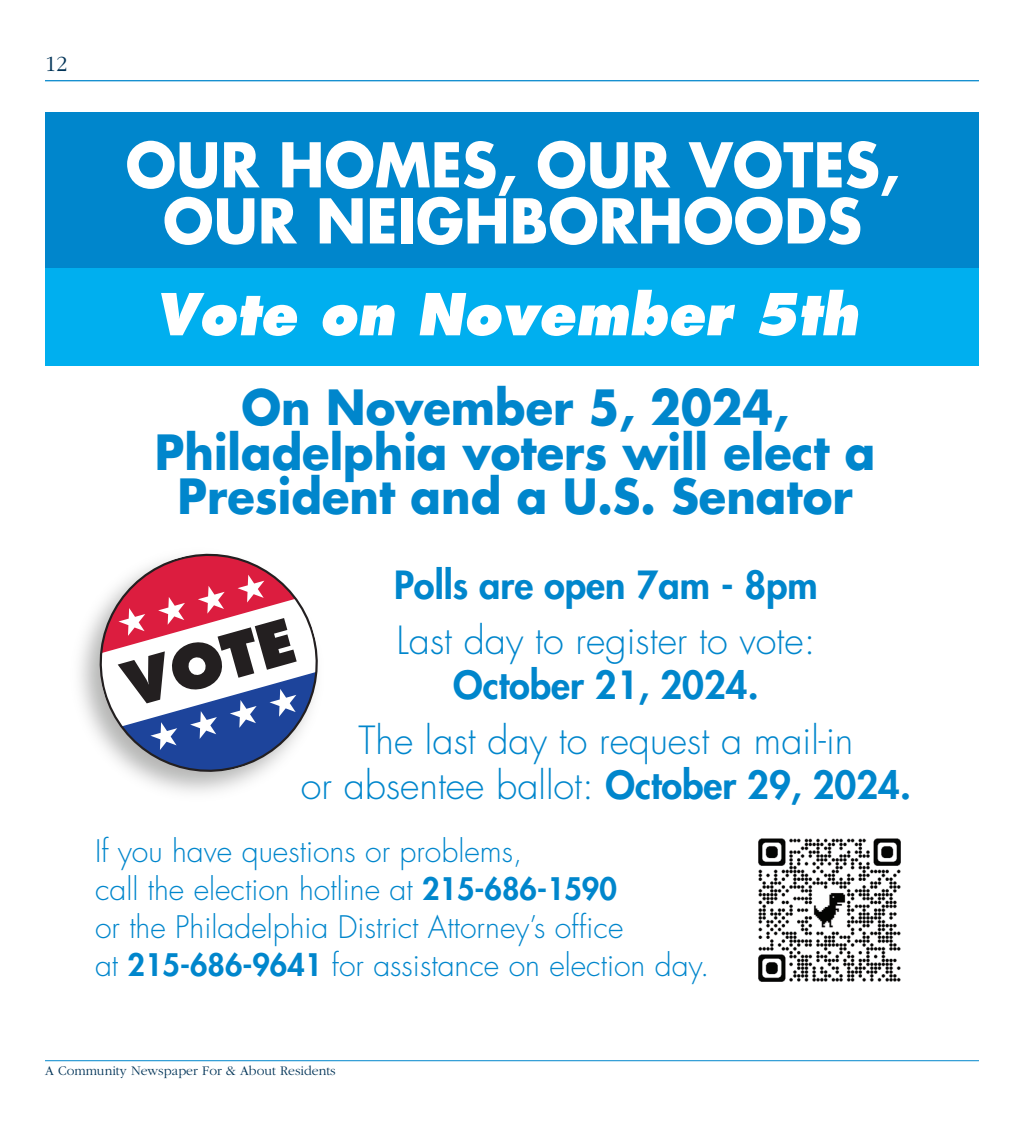
<style>
.page{position:relative;width:1024px;height:1125px;background:#fff}
.page>*{position:absolute;margin:0;border:0;box-sizing:border-box;transform-origin:0 0}
.t1{font:700 60px/56px "Futura Std";color:#fff;text-align:center;scale:.95 1}
.t2{font:800 60px "Futura Std";color:#231f20}
.t3{font:italic 800 56.12px "Futura Std";color:#fff;scale:.95 1}
.t4{font:700 47.25px/44.1px "Futura Std";color:#0086cc;text-align:center;scale:.95 1}
.t5{font:300 37.75px/55px "Futura Std";color:#0086cc}
.t6{font:300 30.25px/38px "Futura Std";color:#0086cc}
.t7{font:300 22.5px "ITC Garamond Std";color:#003357}
.t8{font:300 13.75px "ITC Garamond Std";color:#003357}
.s1{font-weight:800}
</style>
<div class="page">
<hr style="left:45px;top:80px;width:934px;height:1px;background:#0086cc">
<hr style="left:45px;top:1060px;width:934px;height:1px;background:#0086cc">
<div style="left:45px;top:202px;width:934px;height:164px;background:#00afef"></div>
<div style="left:45px;top:112px;width:934px;height:156px;background:#0086cc"></div>
<img style="left:758px;top:838px;width:143px;height:144px">
<svg style="left:141px;top:552px;width:113px;height:234px"></svg>
<svg style="left:89px;top:555px;width:231px;height:228px"></svg>
<p class="t7" style="left:45px;top:52px;width:24px">12</p>
<p class="t1" style="left:126px;top:136px;width:816px">OUR HOMES, OUR VOTES,<br>OUR NEIGHBORHOODS</p>
<p class="t3" style="left:155px;top:279px;width:741px">Vote on November 5th</p>
<p class="t4" style="left:155px;top:385px;width:760px">On November 5, 2024,<br>Philadelphia voters will elect a<br>President and a U.S. Senator</p>
<p class="t5" style="left:394px;top:559px;width:425px"><span class="s1">Polls are open 7am - 8pm<br></span>Last day to register to vote:</p>
<p class="t5" style="left:358px;top:659px;width:496px;text-align:center"><span class="s1">October 21, 2024.<br></span>The last day to request a mail-in</p>
<p class="t5" style="left:301px;top:759px;width:612px">or absentee ballot: <span class="s1">October 29, 2024.</span></p>
<p class="t2" style="left:113px;top:650px;width:178px;rotate:-16deg">VOTE</p>
<p class="t6" style="left:95px;top:833px;width:616px">If you have questions or problems,<br>call the election hotline at <span class="s1">215-686-1590<br></span>or the Philadelphia District Attorney’s office<br>at <span class="s1">215-686-9641</span> for assistance on election day.</p>
<p class="t8" style="left:45px;top:1064px;width:292px">A Community Newspaper For &amp; About Residents</p>
</div>
